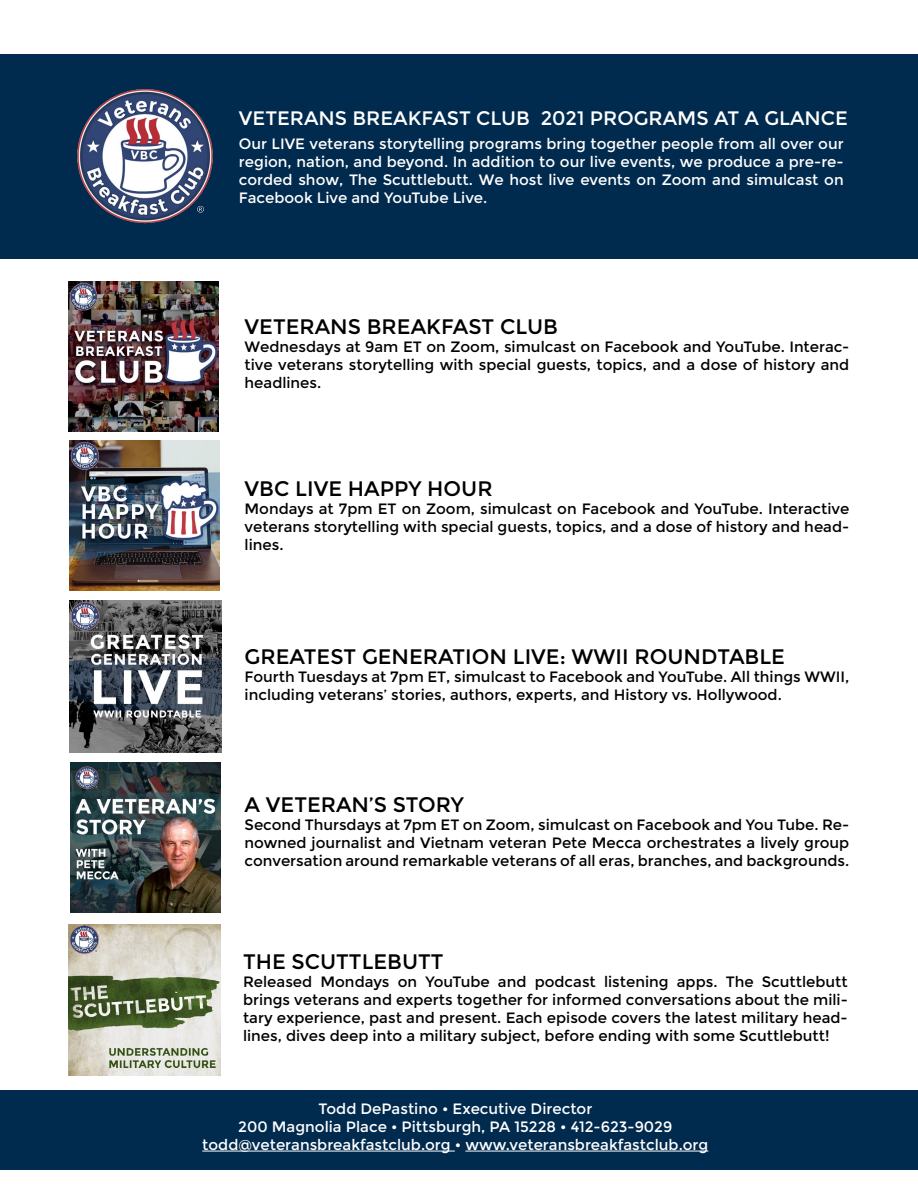
<style>
.page{position:relative;width:918px;height:1188px;background:#fff}
.page>*{position:absolute;margin:0;border:0;box-sizing:border-box;transform-origin:0 0}
.t1{font:21px "Montserrat";color:#000}
.t2{font:19.5px "Montserrat";color:#fff}
.t3{font:15px/18px "Montserrat";color:#000;text-align:justify}
.t4{font:15px/18px "Montserrat";color:#fff;text-align:justify}
</style>
<div class="page">
<div style="left:0;top:54px;width:918px;height:204px;background:#002a4e"></div>
<img style="left:77px;top:89px;width:136px;height:135px">
<img style="left:69px;top:441px;width:150px;height:150px">
<img style="left:68px;top:282px;width:150px;height:150px">
<img style="left:71px;top:763px;width:150px;height:150px">
<img style="left:69px;top:924px;width:151px;height:152px">
<img style="left:70px;top:601px;width:152px;height:152px">
<div style="left:0;top:1091px;width:918px;height:79px;background:#002a4e"></div>
<hr style="left:202px;top:1151px;width:253px;height:1px;background:#fff">
<hr style="left:465px;top:1151px;width:243px;height:1px;background:#fff">
<h2 class="t2" style="left:239px;top:107px;width:611px">VETERANS BREAKFAST CLUB 2021 PROGRAMS AT A GLANCE</h2>
<p class="t4" style="left:239px;top:134px;width:606px">Our LIVE veterans storytelling programs bring together people from all over our region, nation, and beyond. In addition to our live events, we produce a pre-re&shy;corded show, The Scuttlebutt. We host live events on Zoom and simulcast on Facebook Live and YouTube Live.</p>
<h1 class="t1" style="left:245px;top:314px;width:315px">VETERANS BREAKFAST CLUB</h1>
<p class="t3" style="left:245px;top:338px;width:606px">Wednesdays at 9am ET on Zoom, simulcast on Facebook and YouTube. Interac&shy;tive veterans storytelling with special guests, topics, and a dose of history and headlines.</p>
<h1 class="t1" style="left:245px;top:477px;width:250px">VBC LIVE HAPPY HOUR</h1>
<p class="t3" style="left:245px;top:500px;width:606px">Mondays at 7pm ET on Zoom, simulcast on Facebook and YouTube. Interactive veterans storytelling with special guests, topics, and a dose of history and head&shy;lines.</p>
<h1 class="t1" style="left:245px;top:644px;width:542px">GREATEST GENERATION LIVE: WWII ROUNDTABLE</h1>
<p class="t3" style="left:245px;top:668px;width:606px">Fourth Tuesdays at 7pm ET, simulcast to Facebook and YouTube. All things WWII, including veterans’ stories, authors, experts, and History vs. Hollywood.</p>
<h1 class="t1" style="left:245px;top:792px;width:221px">A VETERAN’S STORY</h1>
<p class="t3" style="left:245px;top:816px;width:606px">Second Thursdays at 7pm ET on Zoom, simulcast on Facebook and You Tube. Re&shy;nowned journalist and Vietnam veteran Pete Mecca orchestrates a lively group conversation around remarkable veterans of all eras, branches, and backgrounds.</p>
<h1 class="t1" style="left:243px;top:949px;width:202px">THE SCUTTLEBUTT</h1>
<p class="t3" style="left:243px;top:973px;width:606px">Released Mondays on YouTube and podcast listening apps. The Scuttlebutt brings veterans and experts together for informed conversations about the mili&shy;tary experience, past and present. Each episode covers the latest military head&shy;lines, dives deep into a military subject, before ending with some Scuttlebutt!</p>
<p class="t4" style="left:202px;top:1100px;width:508px;text-align:center">Todd DePastino • Executive Director<br>200 Magnolia Place • Pittsburgh, PA 15228 • 412-623-9029 todd@veteransbreakfastclub.org • www.veteransbreakfastclub.org</p>
</div>
